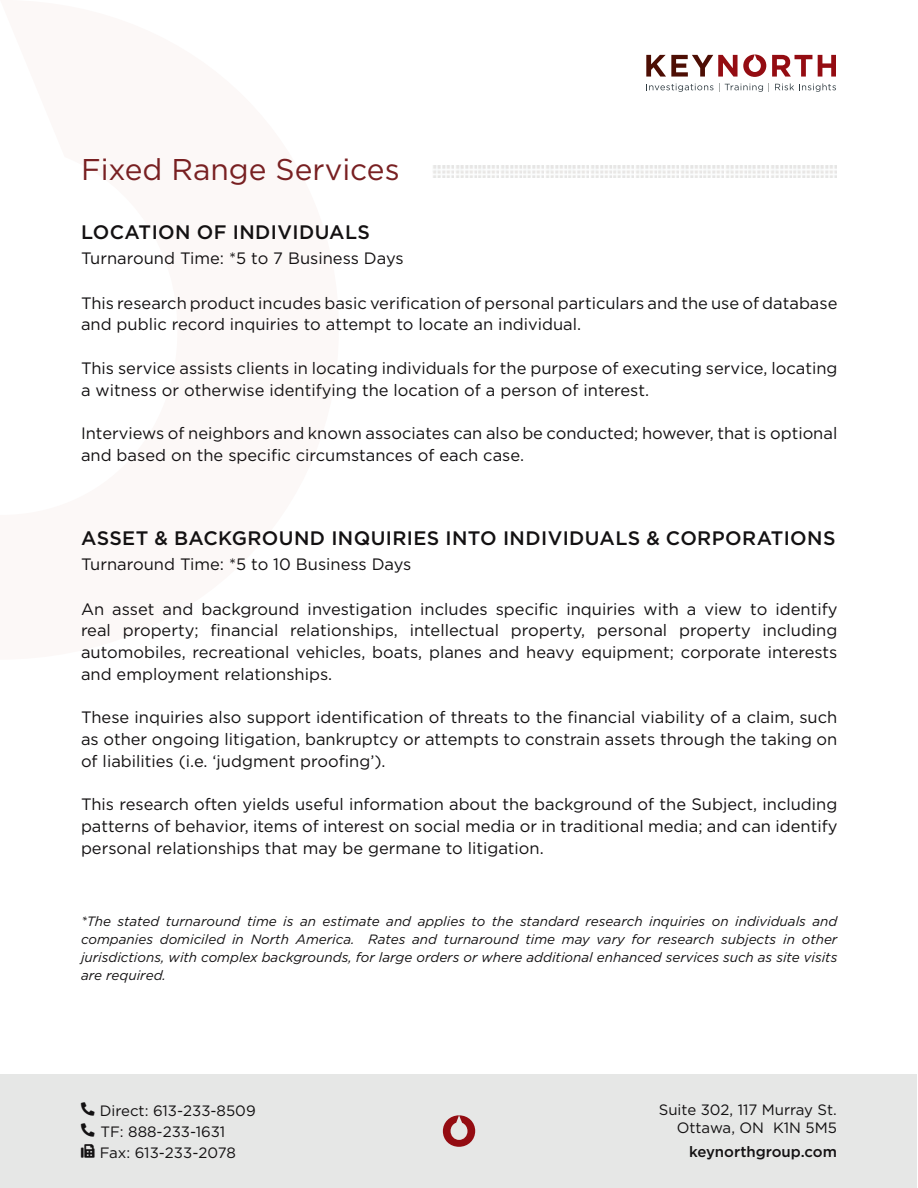
<style>
.page{position:relative;width:918px;height:1188px;background:#fff}
.page>*{position:absolute;margin:0;border:0;box-sizing:border-box;transform-origin:0 0}
.t1{font:30px "Gotham Pro";color:#782022}
.t2{font:500 19.5px "Gotham Pro";letter-spacing:.02em;color:#131112}
.t3{font:16.5px/21.8px "Gotham Pro";color:#131112}
.t4{font:15px/21px "Gotham Pro";color:#131112;text-align:right}
.t5{font:500 15px "Gotham Pro";color:#131112}
.t6{font:italic 13.5px/18px "Gotham Pro";color:#131112;text-align:justify}
</style>
<div class="page">
<div style="left:1px;top:1074px;width:916px;height:114px;background:#e6e7e6"></div>
<svg style="left:772px;top:55px;width:40px;height:22px"></svg>
<svg style="left:818px;top:55px;width:18px;height:22px"></svg>
<svg style="left:646px;top:54px;width:120px;height:23px"></svg>
<svg style="left:646px;top:84px;width:67px;height:8px"></svg>
<svg style="left:719px;top:83px;width:44px;height:9px"></svg>
<svg style="left:775px;top:83px;width:61px;height:9px"></svg>
<svg style="left:443px;top:1115px;width:32px;height:32px"></svg>
<img style="left:433px;top:166px;width:404px;height:12px">
<h1 class="t1" style="left:81px;top:153px;width:320px">Fixed Range Services</h1>
<p class="t2" style="left:81px;top:221px;width:290px">LOCATION OF INDIVIDUALS</p>
<p class="t3" style="left:81px;top:248px;width:324px">Turnaround Time: *5 to 7 Business Days</p>
<p class="t3" style="left:81px;top:292px;width:758px">This research product incudes basic verification of personal particulars and the use of database and public record inquiries to attempt to locate an individual.</p>
<p class="t3" style="left:81px;top:357px;width:758px">This service assists clients in locating individuals for the purpose of executing service, locating a witness or otherwise identifying the location of a person of interest.</p>
<p class="t3" style="left:81px;top:422px;width:758px">Interviews of neighbors and known associates can also be conducted; however, that is optional and based on the specific circumstances of each case.</p>
<p class="t2" style="left:81px;top:527px;width:756px">ASSET &amp; BACKGROUND INQUIRIES INTO INDIVIDUALS &amp; CORPORATIONS</p>
<p class="t3" style="left:81px;top:554px;width:332px">Turnaround Time: *5 to 10 Business Days</p>
<p class="t3" style="left:81px;top:598px;width:758px;text-align:justify">An asset and background investigation includes specific inquiries with a view to identify real property; financial relationships, intellectual property, personal property including automobiles, recreational vehicles, boats, planes and heavy equipment; corporate interests and employment relationships.</p>
<p class="t3" style="left:81px;top:707px;width:758px;text-align:justify">These inquiries also support identification of threats to the financial viability of a claim, such as other ongoing litigation, bankruptcy or attempts to constrain assets through the taking on of liabilities (i.e. ‘judgment proofing’).</p>
<p class="t3" style="left:81px;top:794px;width:758px;text-align:justify">This research often yields useful information about the background of the Subject, including patterns of behavior, items of interest on social media or in traditional media; and can identify personal relationships that may be germane to litigation.</p>
<p class="t6" style="left:81px;top:912px;width:758px">*The stated turnaround time is an estimate and applies to the standard research inquiries on individuals and companies domiciled in North America. Rates and turnaround time may vary for research subjects in other jurisdictions, with complex backgrounds, for large orders or where additional enhanced services such as site visits are required.</p>
<p class="t4" style="left:100px;top:1100px;width:157px;text-align:left">Direct: 613-233-8509<br>TF: 888-233-1631<br>Fax: 613-233-2078</p>
<p class="t4" style="left:659px;top:1101px;width:180px;line-height:18px">Suite 302, 117 Murray St.<br>Ottawa, ON K1N 5M5</p>
<p class="t5" style="left:689px;top:1143px;width:149px">keynorthgroup.com</p>
</div>
